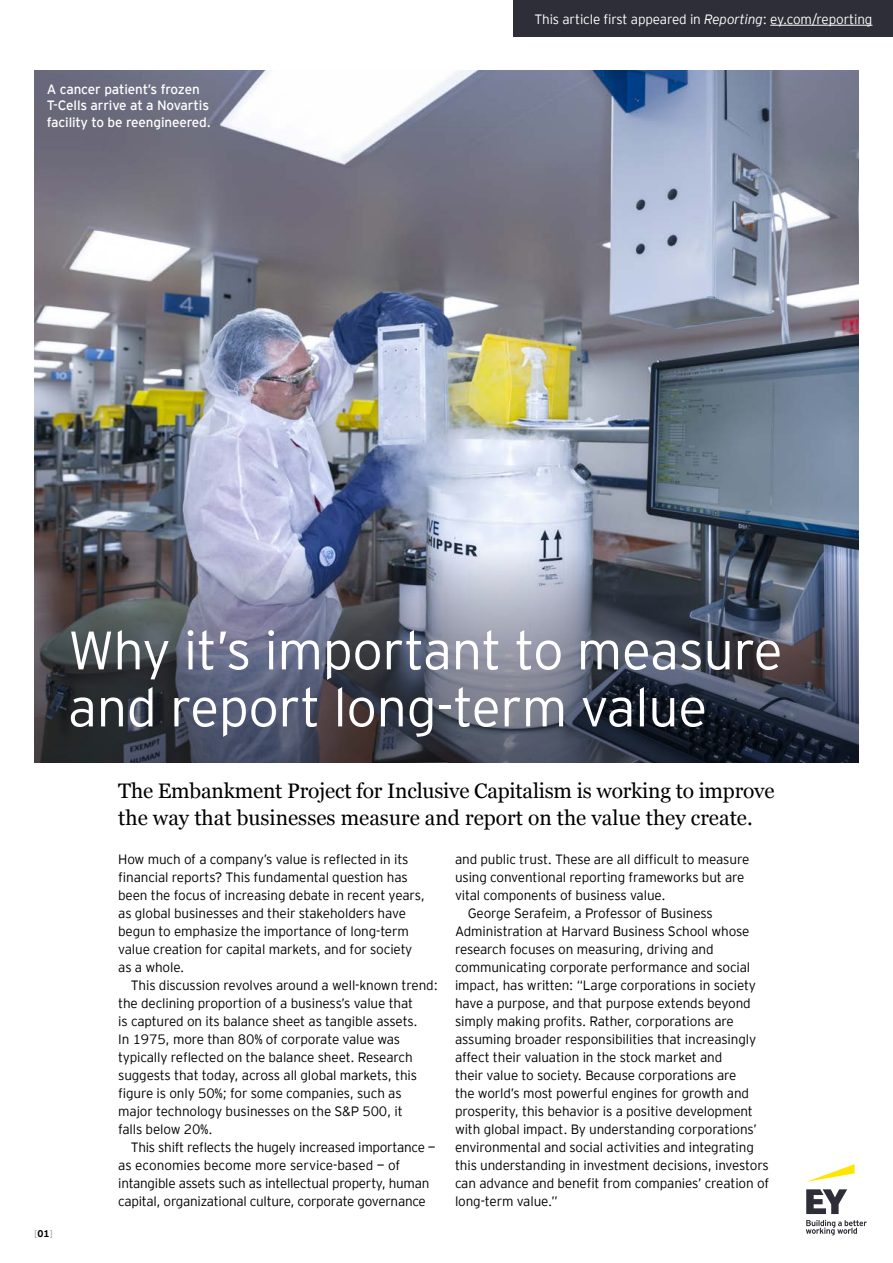
<style>
.page{position:relative;width:893px;height:1263px;background:#fff}
.page>*{position:absolute;margin:0;border:0;box-sizing:border-box;transform-origin:0 0}
.t1{font:300 54px/57px "EY Interstate";letter-spacing:-.01em;color:#fff}
.t2{font:21px/27px "Georgia";letter-spacing:-.01em;color:#000}
.t3{font:300 13.5px/18px "EY Interstate";letter-spacing:-.01em;color:#000}
.t4{font:13.5px/16.5px "EY Interstate";letter-spacing:-.01em;color:#fff}
.t5{font:300 13.5px "EY Interstate";letter-spacing:-.01em;color:#fff}
.t6{font:300 9.75px "EY Interstate";color:#9d9d9c}
.s1{font-style:italic}
.s2{font-weight:700;color:#000}
</style>
<div class="page">
<img style="left:34px;top:70px;width:825px;height:481px">
<svg style="left:806px;top:1164px;width:49px;height:18px"></svg>
<svg style="left:806px;top:1189px;width:61px;height:46px"></svg>
<svg style="left:34px;top:551px;width:825px;height:212px;background:#545867"></svg>
<div style="left:513px;top:0;width:380px;height:36px;background:#2e2e38"></div>
<hr style="left:770px;top:25px;width:102px;height:1px;background:#fff">
<p class="t4" style="left:47px;top:80px;width:166px">A cancer patient’s frozen<br>T-Cells arrive at a Novartis facility to be reengineered.</p>
<p class="t5" style="left:534px;top:9px;width:339px">This article first appeared in <span class="s1">Reporting</span>: ey.com/reporting</p>
<h1 class="t1" style="left:68px;top:619px;width:716px">Why it’s important to measure and report long-term value</h1>
<h2 class="t2" style="left:118px;top:777px;width:658px">The Embankment Project for Inclusive Capitalism is working to improve the way that businesses measure and report on the value they create.</h2>
<p class="t6" style="left:34px;top:1226px;width:20px">[<span class="s2">01</span>]</p>
<p class="t3" style="left:118px;top:849px;width:308px">How much of a company’s value is reflected in its financial reports? This fundamental question has been the focus of increasing debate in recent years, as global businesses and their stakeholders have begun to emphasize the importance of long-term value creation for capital markets, and for society as a whole.</p>
<p class="t3" style="left:118px;top:975px;width:321px;text-indent:13px">This discussion revolves around a well-known trend: the declining proportion of a business’s value that<br>is captured on its balance sheet as tangible assets.<br>In 1975, more than 80% of corporate value was typically reflected on the balance sheet. Research suggests that today, across all global markets, this figure is only 50%; for some companies, such as major technology businesses on the S&amp;P 500, it<br>falls below 20%.</p>
<p class="t3" style="left:118px;top:1137px;width:319px;text-indent:13px">This shift reflects the hugely increased importance — as economies become more service-based — of intangible assets such as intellectual property, human capital, organizational culture, corporate governance</p>
<p class="t3" style="left:455px;top:849px;width:296px">and public trust. These are all difficult to measure</p>
<p class="t3" style="left:455px;top:867px;width:291px">using conventional reporting frameworks but are</p>
<p class="t3" style="left:455px;top:885px;width:212px">vital components of business value.</p>
<p class="t3" style="left:468px;top:903px;width:246px">George Serafeim, a Professor of Business</p>
<p class="t3" style="left:455px;top:921px;width:296px">Administration at Harvard Business School whose</p>
<p class="t3" style="left:455px;top:939px;width:260px">research focuses on measuring, driving and</p>
<p class="t3" style="left:455px;top:957px;width:297px">communicating corporate performance and social</p>
<p class="t3" style="left:455px;top:975px;width:302px">impact, has written: “Large corporations in society</p>
<p class="t3" style="left:455px;top:993px;width:297px">have a purpose, and that purpose extends beyond</p>
<p class="t3" style="left:455px;top:1011px;width:280px">simply making profits. Rather, corporations are</p>
<p class="t3" style="left:455px;top:1029px;width:303px">assuming broader responsibilities that increasingly</p>
<p class="t3" style="left:455px;top:1047px;width:269px">affect their valuation in the stock market and</p>
<p class="t3" style="left:455px;top:1065px;width:283px">their value to society. Because corporations are</p>
<p class="t3" style="left:455px;top:1083px;width:296px">the world’s most powerful engines for growth and</p>
<p class="t3" style="left:455px;top:1101px;width:299px">prosperity, this behavior is a positive development</p>
<p class="t3" style="left:455px;top:1119px;width:303px">with global impact. By understanding corporations’</p>
<p class="t3" style="left:455px;top:1137px;width:300px">environmental and social activities and integrating</p>
<p class="t3" style="left:455px;top:1155px;width:315px">this understanding in investment decisions, investors</p>
<p class="t3" style="left:455px;top:1173px;width:316px">can advance and benefit from companies’ creation of</p>
<p class="t3" style="left:455px;top:1191px;width:104px">long-term value.”</p>
</div>
